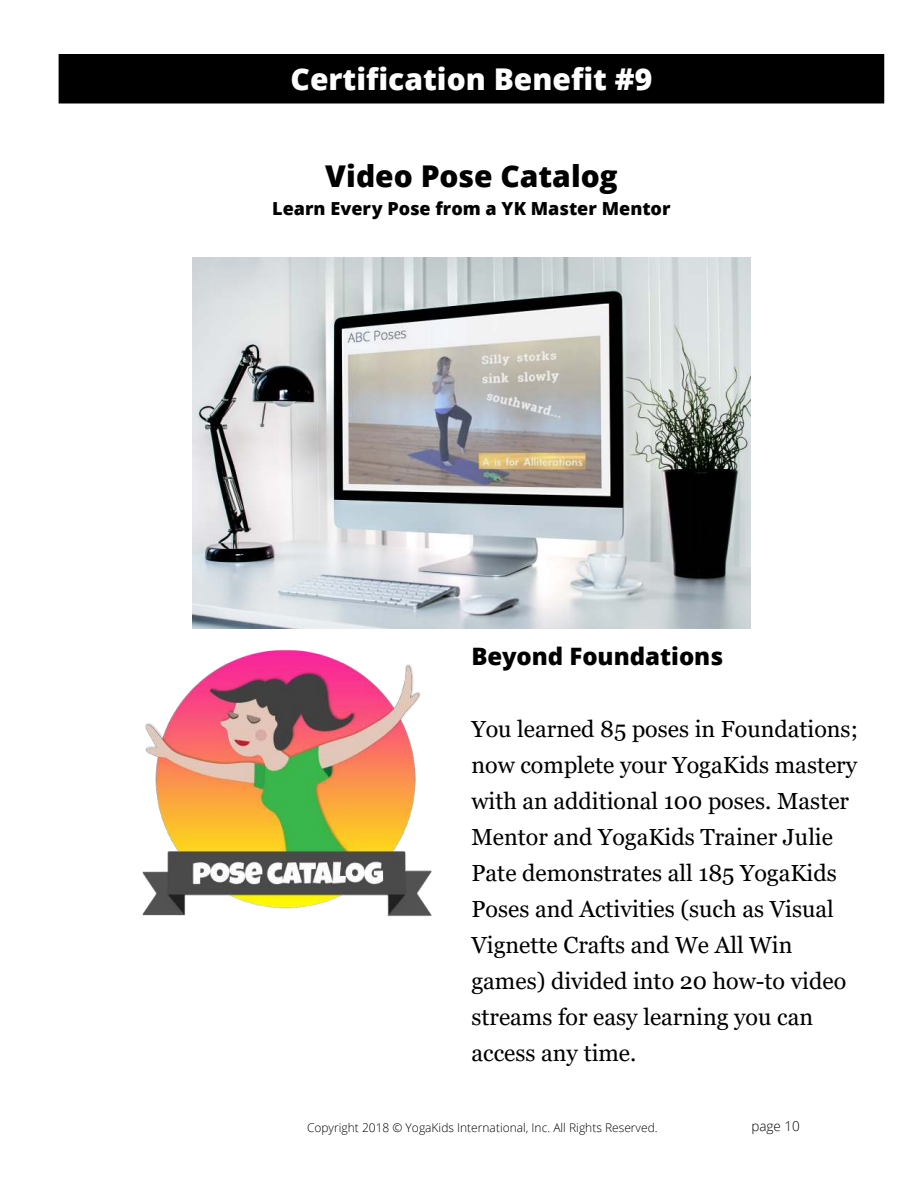
<style>
.page{position:relative;width:918px;height:1188px;background:#fff}
.page>*{position:absolute;margin:0;border:0;box-sizing:border-box;transform-origin:0 0}
.t1{font:800 30px "Open Sans";color:#fff}
.t2{font:800 30px "Open Sans";color:#000}
.t3{font:800 24px "Open Sans";color:#000}
.t4{font:23.25px/36px "Georgia";color:#000}
.t5{font:800 18px "Open Sans";color:#000}
.t6{font:300 13.5px "Open Sans";color:#000}
.t7{font:300 12px "Open Sans";color:#000}
</style>
<div class="page">
<div style="left:59px;top:54px;width:825px;height:49px;background:#000"></div>
<img style="left:142px;top:649px;width:290px;height:267px">
<img style="left:192px;top:257px;width:558px;height:372px">
<p class="t1" style="left:291px;top:56px;width:363px">Certification Benefit #9</p>
<p class="t2" style="left:325px;top:153px;width:294px">Video Pose Catalog</p>
<p class="t5" style="left:272px;top:195px;width:400px">Learn Every Pose from a YK Master Mentor</p>
<p class="t3" style="left:471px;top:638px;width:253px">Beyond Foundations</p>
<p class="t4" style="left:471px;top:713px;width:388px">You learned 85 poses in Foundations; now complete your YogaKids mastery with an additional 100 poses. Master<br>Mentor and YogaKids Trainer Julie<br>Pate demonstrates all 185 YogaKids<br>Poses and Activities (such as Visual<br>Vignette Crafts and We All Win games) divided into 20 how-to video streams for easy learning you can access any time.</p>
<p class="t7" style="left:307px;top:1123px;width:352px">Copyright 2018 © YogaKids International, Inc. All Rights Reserved.</p>
<p class="t6" style="left:751px;top:1121px;width:50px">page 10</p>
</div>
